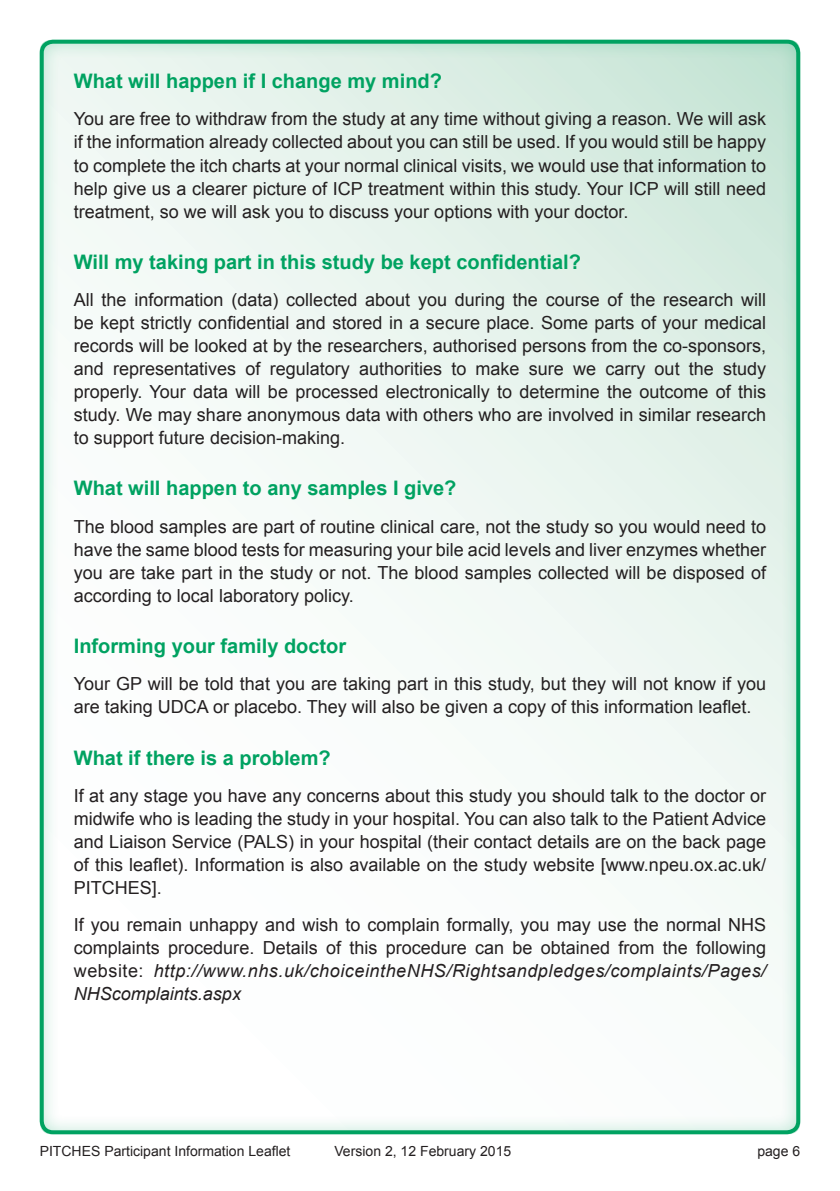
<style>
.page{position:relative;width:840px;height:1191px;background:#fff}
.page>*{position:absolute;margin:0;border:0;box-sizing:border-box;transform-origin:0 0}
.t1{font:700 20px "Arial";color:#00a261}
.t2{font:18px/23px "Arial";color:#231f20;text-align:justify}
.t3{font:14px "Arial";color:#231f20}
.s1{font-style:italic}
</style>
<div class="page">
<div style="left:38px;top:38px;width:763px;height:1096px;background:#00a261;opacity:.5"></div>
<div style="left:40px;top:40px;width:759px;height:1094px;border:4px solid #00a261;border-radius:11px"></div>
<p class="t1" style="left:74px;top:68px;width:369px">What will happen if I change my mind?</p>
<p class="t2" style="left:74px;top:108px;width:693px">You are free to withdraw from the study at any time without giving a reason. We will ask if the information already collected about you can still be used. If you would still be happy to complete the itch charts at your normal clinical visits, we would use that information to help give us a clearer picture of ICP treatment within this study. Your ICP will still need treatment, so we will ask you to discuss your options with your doctor.</p>
<p class="t1" style="left:74px;top:248px;width:508px">Will my taking part in this study be kept confidential?</p>
<p class="t2" style="left:74px;top:288px;width:693px">All the information (data) collected about you during the course of the research will be kept strictly confidential and stored in a secure place. Some parts of your medical records will be looked at by the researchers, authorised persons from the co-sponsors, and representatives of regulatory authorities to make sure we carry out the study properly. Your data will be processed electronically to determine the outcome of this study. We may share anonymous data with others who are involved in similar research to support future decision-making.</p>
<p class="t1" style="left:74px;top:475px;width:384px">What will happen to any samples I give?</p>
<p class="t2" style="left:74px;top:515px;width:693px">The blood samples are part of routine clinical care, not the study so you would need to have the same blood tests for measuring your bile acid levels and liver enzymes whether you are take part in the study or not. The blood samples collected will be disposed of according to local laboratory policy.</p>
<p class="t1" style="left:74px;top:632px;width:274px">Informing your family doctor</p>
<p class="t2" style="left:74px;top:672px;width:693px">Your GP will be told that you are taking part in this study, but they will not know if you are taking UDCA or placebo. They will also be given a copy of this information leaflet.</p>
<p class="t1" style="left:74px;top:744px;width:258px">What if there is a problem?</p>
<p class="t2" style="left:74px;top:784px;width:693px">If at any stage you have any concerns about this study you should talk to the doctor or midwife who is leading the study in your hospital. You can also talk to the Patient Advice and Liaison Service (PALS) in your hospital (their contact details are on the back page of this leaflet). Information is also available on the study website [www.npeu.ox.ac.uk/ PITCHES].</p>
<p class="t2" style="left:74px;top:913px;width:693px">If you remain unhappy and wish to complain formally, you may use the normal NHS complaints procedure. Details of this procedure can be obtained from the following website: <span class="s1">http://www.nhs.uk/choiceintheNHS/Rightsandpledges/complaints/Pages/ NHScomplaints.aspx</span></p>
<p class="t3" style="left:40px;top:1142px;width:252px">PITCHES Participant Information Leaflet</p>
<p class="t3" style="left:334px;top:1142px;width:178px">Version 2, 12 February 2015</p>
<p class="t3" style="left:757px;top:1142px;width:44px">page 6</p>
</div>
